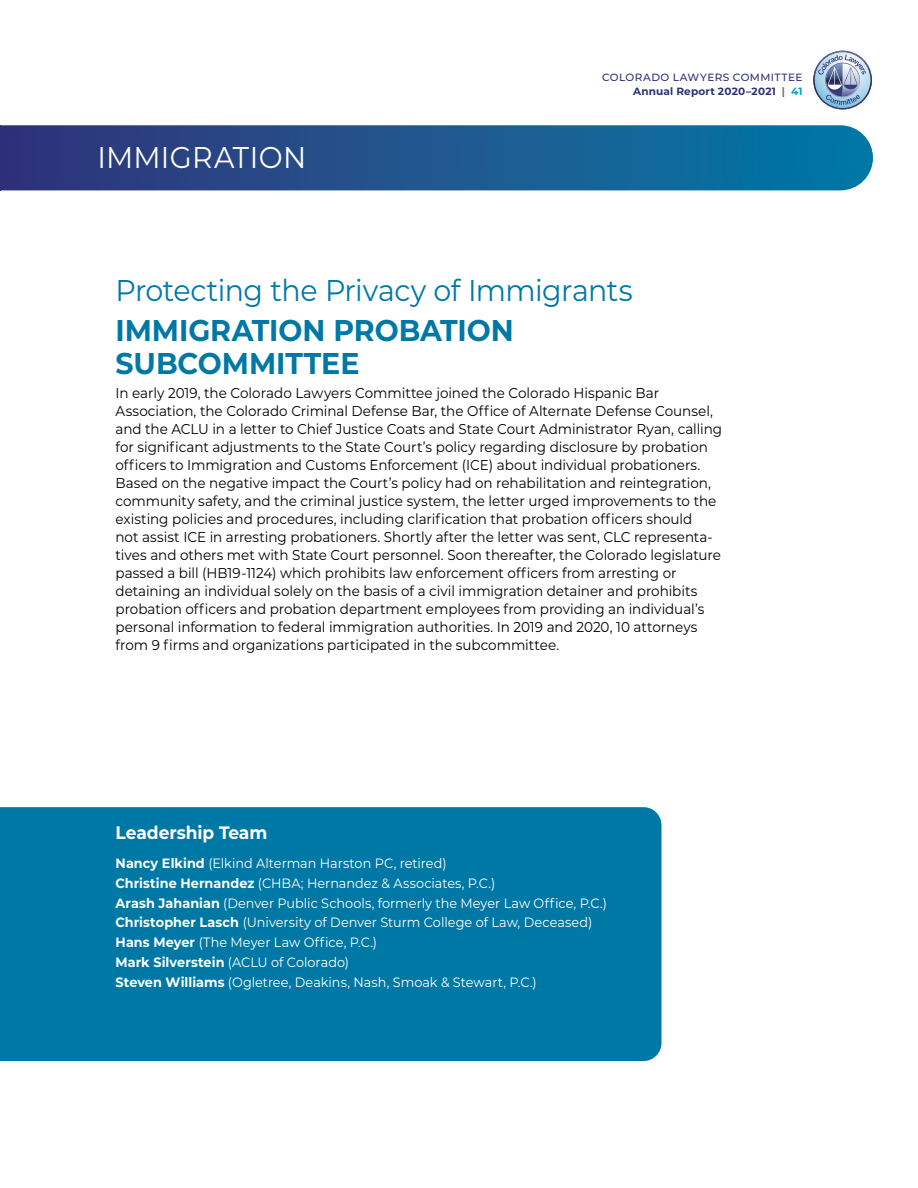
<style>
.page{position:relative;width:918px;height:1188px;background:#fff}
.page>*{position:absolute;margin:0;border:0;box-sizing:border-box;transform-origin:0 0}
.Headline_3__Left_Ali{font:30px "Montserrat";letter-spacing:-.025em;color:#0078a6;scale:.95 1}
.TASK_FORCES{font:700 30px/33px "Montserrat";color:#0078a6;scale:.95 1}
.Headline_3__Left_Ali-2{font:30px "Montserrat";letter-spacing:.01em;color:#fff;scale:.95 1}
.Headline_5__Left_Ali{font:700 18px "Montserrat";letter-spacing:-.005em;color:#fff;scale:.95 1}
.Body_Copy__Left_Alig{font:14.25px/18px "Montserrat";letter-spacing:-.01em;color:#000;scale:.95 1}
.Caption__Left_Aligne{font:13.5px "Montserrat";color:#fff;scale:.95 1}
.t1{font:500 10.5px/13.5px "Montserrat";letter-spacing:.04em;color:#2d2f79;text-align:right}
.s1{font-weight:700}
.s2{font-weight:700;color:#6f7083}
.s3{font-weight:700;color:#00a5ce}
</style>
<div class="page">
<svg style="left:813px;top:51px;width:59px;height:58px"></svg>
<div style="left:0;top:807px;width:662px;height:254px;background:#0078a6"></div>
<svg style="left:0;top:125px;width:873px;height:65px"></svg>
<p class="Headline_3__Left_Ali-2" style="left:98px;top:137px;width:221px">IMMIGRATION</p>
<p class="t1" style="left:602px;top:70px;width:202px">COLORADO LAWYERS COMMITTEE<br><span class="s1">Annual Report 2020–2021</span> <span class="s2">|</span> <span class="s3">41</span></p>
<p class="Headline_3__Left_Ali" style="left:116px;top:270px;width:546px">Protecting the Privacy of Immigrants</p>
<p class="TASK_FORCES" style="left:116px;top:312px;width:421px">IMMIGRATION PROBATION<br>SUBCOMMITTEE</p>
<p class="Body_Copy__Left_Alig" style="left:116px;top:384px;width:640px">In early 2019, the Colorado Lawyers Committee joined the Colorado Hispanic Bar Association, the Colorado Criminal Defense Bar, the Office of Alternate Defense Counsel, and the ACLU in a letter to Chief Justice Coats and State Court Administrator Ryan, calling for significant adjustments to the State Court’s policy regarding disclosure by probation officers to Immigration and Customs Enforcement (ICE) about individual probationers.<br>Based on the negative impact the Court’s policy had on rehabilitation and reintegration, community safety, and the criminal justice system, the letter urged improvements to the existing policies and procedures, including clarification that probation officers should<br>not assist ICE in arresting probationers. Shortly after the letter was sent, CLC representa&shy;tives and others met with State Court personnel. Soon thereafter, the Colorado legislature passed a bill (HB19-1124) which prohibits law enforcement officers from arresting or detaining an individual solely on the basis of a civil immigration detainer and prohibits probation officers and probation department employees from providing an individual’s personal information to federal immigration authorities. In 2019 and 2020, 10 attorneys from 9 firms and organizations participated in the subcommittee.</p>
<p class="Headline_5__Left_Ali" style="left:116px;top:820px;width:161px">Leadership Team</p>
<p class="Caption__Left_Aligne" style="left:116px;top:854px;width:350px"><span class="s1">Nancy Elkind</span> (Elkind Alterman Harston PC, retired)</p>
<p class="Caption__Left_Aligne" style="left:116px;top:874px;width:401px"><span class="s1">Christine Hernandez</span> (CHBA; Hernandez &amp; Associates, P.C.)</p>
<p class="Caption__Left_Aligne" style="left:116px;top:894px;width:519px"><span class="s1">Arash Jahanian</span> (Denver Public Schools, formerly the Meyer Law Office, P.C.)</p>
<p class="Caption__Left_Aligne" style="left:116px;top:913px;width:503px"><span class="s1">Christopher Lasch</span> (University of Denver Sturm College of Law, Deceased)</p>
<p class="Caption__Left_Aligne" style="left:116px;top:933px;width:277px"><span class="s1">Hans Meyer</span> (The Meyer Law Office, P.C.)</p>
<p class="Caption__Left_Aligne" style="left:116px;top:953px;width:247px"><span class="s1">Mark Silverstein</span> (ACLU of Colorado)</p>
<p class="Caption__Left_Aligne" style="left:116px;top:972px;width:445px"><span class="s1">Steven Williams</span> (Ogletree, Deakins, Nash, Smoak &amp; Stewart, P.C.)</p>
</div>
